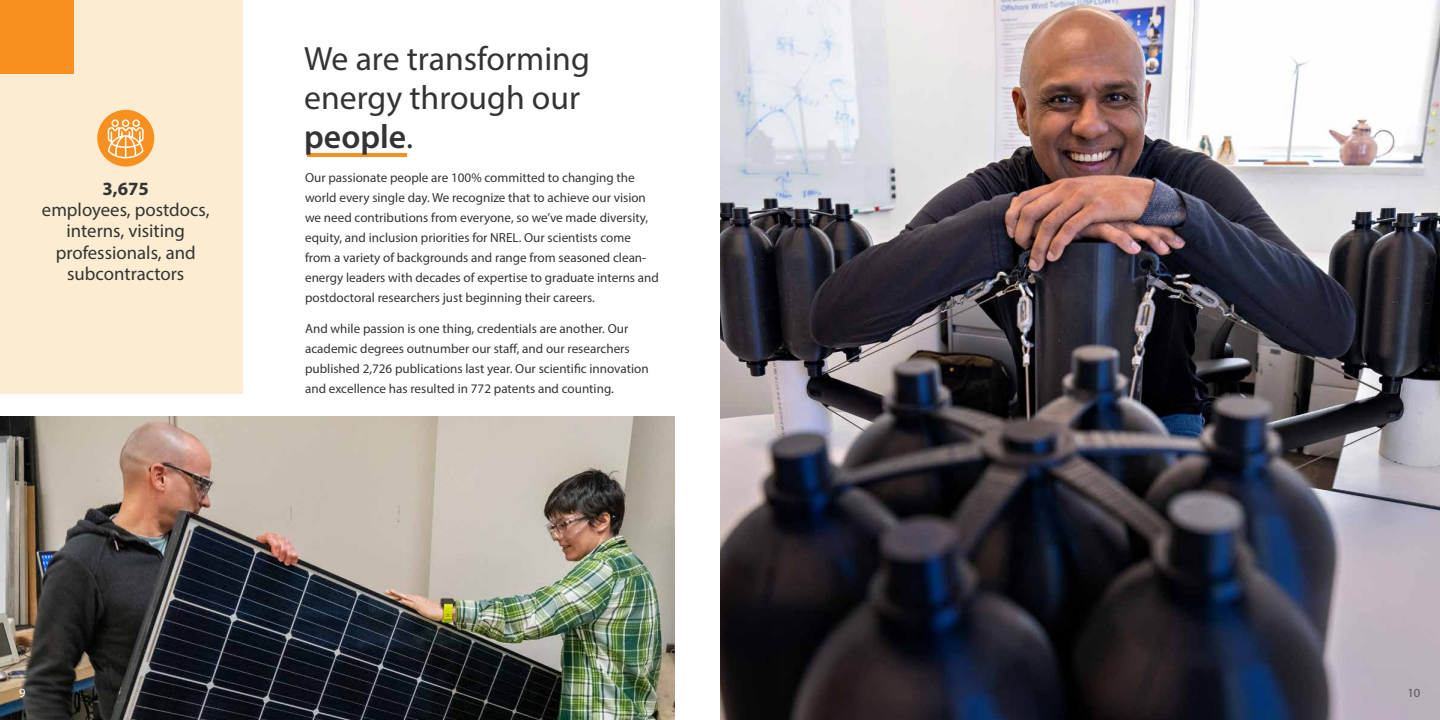
<style>
.page{position:relative;width:1440px;height:720px;background:#fff}
.page>*{position:absolute;margin:0;border:0;box-sizing:border-box;transform-origin:0 0}
.t1{font:33.75px/38.8px "Myriad Pro";color:#343433}
.t2{font:18.75px/21.2px "Myriad Pro";color:#343433;text-align:center}
.t3{font:700 18.75px "Myriad Pro";color:#343433}
.t4{font:13.12px/20px "Myriad Pro";color:#343433}
.t5{font:12.5px "Myriad Pro";color:#58595b}
.t6{font:12.5px "Myriad Pro";color:#fff}
.s1{font-weight:600}
</style>
<div class="page">
<div style="left:0;top:0;width:242px;height:394px;background:#fbecd2"></div>
<hr style="left:307px;top:154px;width:99px;height:3px;background:#f7901e">
<div style="left:97px;top:110px;width:57px;height:57px;background:#f7901e;border-radius:50%"></div>
<svg style="left:108px;top:119px;width:36px;height:39px"></svg>
<div style="left:0;top:0;width:74px;height:74px;background:#f7901e"></div>
<img style="left:0;top:416px;width:675px;height:304px">
<img style="left:720px;top:0;width:720px;height:720px">
<h3 class="t3" style="left:103px;top:176px;width:48px">3,675</h3>
<p class="t2" style="left:42px;top:199px;width:169px">employees, postdocs, interns, visiting professionals, and subcontractors</p>
<p class="t1" style="left:304px;top:39px;width:287px">We are transforming energy through our <span class="s1">people</span>.</p>
<p class="t4" style="left:305px;top:168px;width:355px">Our passionate people are 100% committed to changing the world every single day. We recognize that to achieve our vision we need contributions from everyone, so we’ve made diversity, equity, and inclusion priorities for NREL. Our scientists come from a variety of backgrounds and range from seasoned clean&shy;energy leaders with decades of expertise to graduate interns and postdoctoral researchers just beginning their careers.</p>
<p class="t4" style="left:305px;top:319px;width:345px">And while passion is one thing, credentials are another. Our academic degrees outnumber our staf, and our researchers published 2,726 publications last year. Our scientifc innovation and excellence has resulted in 772 patents and counting.</p>
<p class="t6" style="left:19px;top:685px;width:8px">9</p>
<p class="t5" style="left:1407px;top:685px;width:14px">10</p>
</div>
